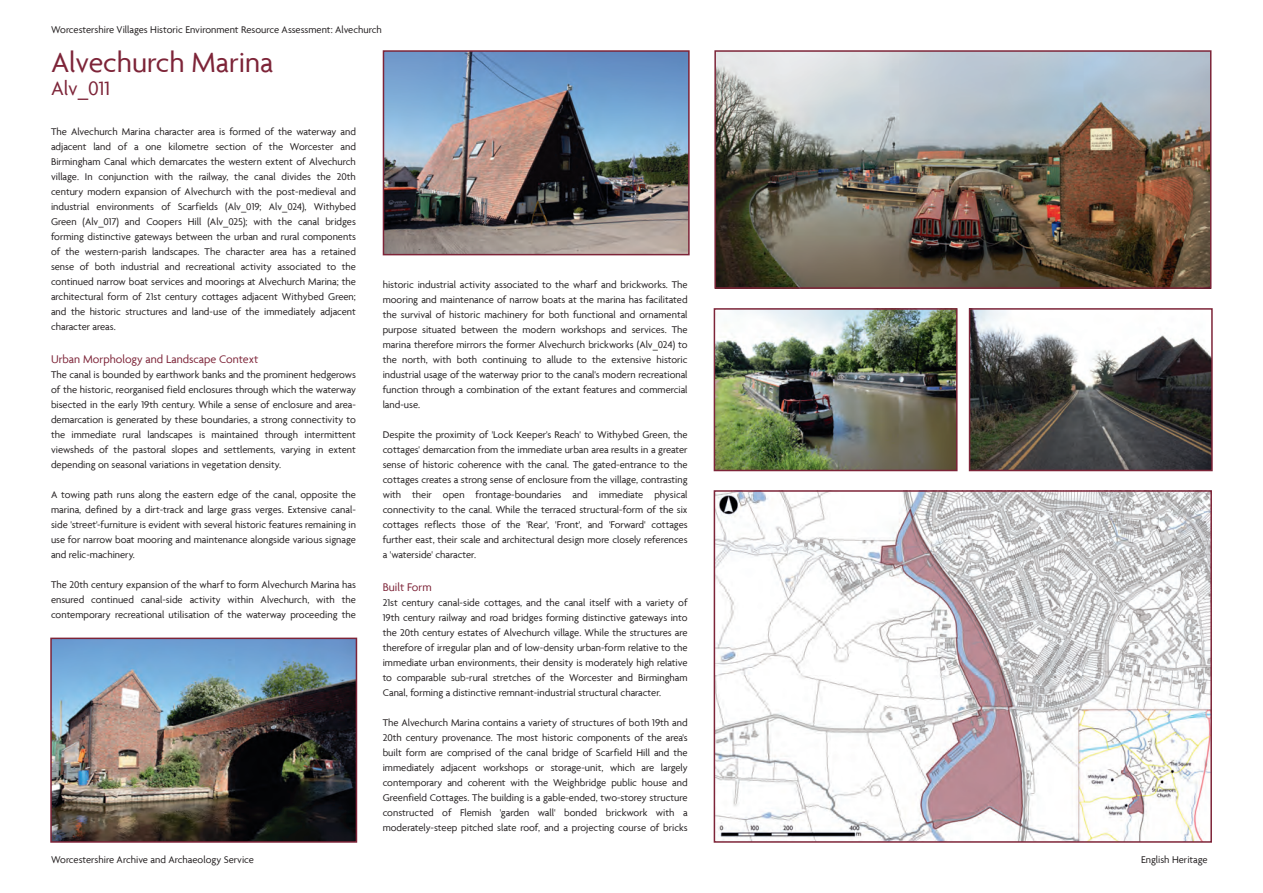
<style>
.page{position:relative;width:1263px;height:893px;background:#fff}
.page>*{position:absolute;margin:0;border:0;box-sizing:border-box;transform-origin:0 0}
.t1{font:30px "Agenda";color:#7d2438}
.t2{font:21px "Agenda";color:#7d2438}
.t3{font:12px "Agenda";color:#7d2438}
.t4{font:10.5px/15px "Agenda";color:#231f20;text-align:justify}
</style>
<div class="page">
<img style="left:717px;top:53px;width:491px;height:233px">
<div style="left:714px;top:50px;width:497px;height:239px;border:2px solid #7d2438"></div>
<img style="left:972px;top:311px;width:238px;height:157px">
<div style="left:969px;top:308px;width:244px;height:163px;border:2px solid #7d2438"></div>
<img style="left:386px;top:53px;width:301px;height:199px">
<div style="left:383px;top:50px;width:307px;height:205px;border:2px solid #7d2438"></div>
<img style="left:53px;top:641px;width:301px;height:199px">
<div style="left:50px;top:638px;width:307px;height:205px;border:2px solid #7d2438"></div>
<img style="left:717px;top:493px;width:492px;height:347px">
<div style="left:714px;top:490px;width:498px;height:353px;border:2px solid #7d2438"></div>
<img style="left:717px;top:311px;width:237px;height:157px">
<div style="left:714px;top:308px;width:243px;height:163px;border:2px solid #7d2438"></div>
<p class="t4" style="left:51px;top:22px;width:332px">Worcestershire Villages Historic Environment Resource Assessment: Alvechurch</p>
<p class="t1" style="left:51px;top:45px;width:224px">Alvechurch Marina</p>
<p class="t2" style="left:51px;top:76px;width:60px">Alv_011</p>
<p class="t4" style="left:51px;top:124px;width:306px">The Alvechurch Marina character area is formed of the waterway and adjacent land of a one kilometre section of the Worcester and Birmingham Canal which demarcates the western extent of Alvechurch village. In conjunction with the railway, the canal divides the 20th century modern expansion of Alvechurch with the post-medieval and industrial environments of Scarfields (Alv_019; Alv_024), Withybed Green (Alv_017) and Coopers Hill (Alv_025); with the canal bridges forming distinctive gateways between the urban and rural components of the western-parish landscapes. The character area has a retained sense of both industrial and recreational activity associated to the continued narrow boat services and moorings at Alvechurch Marina; the architectural form of 21st century cottages adjacent Withybed Green; and the historic structures and land-use of the immediately adjacent character areas.</p>
<p class="t3" style="left:51px;top:352px;width:209px">Urban Morphology and Landscape Context</p>
<p class="t4" style="left:51px;top:367px;width:306px">The canal is bounded by earthwork banks and the prominent hedgerows of the historic, reorganised field enclosures through which the waterway bisected in the early 19th century. While a sense of enclosure and area&shy;demarcation is generated by these boundaries, a strong connectivity to the immediate rural landscapes is maintained through intermittent viewsheds of the pastoral slopes and settlements, varying in extent depending on seasonal variations in vegetation density.</p>
<p class="t4" style="left:51px;top:487px;width:306px">A towing path runs along the eastern edge of the canal, opposite the marina, defined by a dirt-track and large grass verges. Extensive canal&shy;side 'street'-furniture is evident with several historic features remaining in use for narrow boat mooring and maintenance alongside various signage and relic-machinery.</p>
<p class="t4" style="left:51px;top:577px;width:306px">The 20th century expansion of the wharf to form Alvechurch Marina has ensured continued canal-side activity within Alvechurch, with the contemporary recreational utilisation of the waterway proceeding the</p>
<p class="t4" style="left:383px;top:277px;width:306px">historic industrial activity associated to the wharf and brickworks. The mooring and maintenance of narrow boats at the marina has facilitated the survival of historic machinery for both functional and ornamental purpose situated between the modern workshops and services. The marina therefore mirrors the former Alvechurch brickworks (Alv_024) to the north, with both continuing to allude to the extensive historic industrial usage of the waterway prior to the canal's modern recreational function through a combination of the extant features and commercial land-use.</p>
<p class="t4" style="left:383px;top:427px;width:306px">Despite the proximity of 'Lock Keeper's Reach' to Withybed Green, the cottages' demarcation from the immediate urban area results in a greater sense of historic coherence with the canal. The gated-entrance to the cottages creates a strong sense of enclosure from the village, contrasting with their open frontage-boundaries and immediate physical connectivity to the canal. While the terraced structural-form of the six cottages reflects those of the 'Rear', 'Front', and 'Forward' cottages further east, their scale and architectural design more closely references a 'waterside' character.</p>
<p class="t3" style="left:383px;top:580px;width:50px">Built Form</p>
<p class="t4" style="left:383px;top:595px;width:306px">21st century canal-side cottages, and the canal itself with a variety of 19th century railway and road bridges forming distinctive gateways into the 20th century estates of Alvechurch village. While the structures are therefore of irregular plan and of low-density urban-form relative to the immediate urban environments, their density is moderately high relative to comparable sub-rural stretches of the Worcester and Birmingham Canal, forming a distinctive remnant-industrial structural character.</p>
<p class="t4" style="left:383px;top:715px;width:306px">The Alvechurch Marina contains a variety of structures of both 19th and 20th century provenance. The most historic components of the area's built form are comprised of the canal bridge of Scarfield Hill and the immediately adjacent workshops or storage-unit, which are largely contemporary and coherent with the Weighbridge public house and Greenfield Cottages. The building is a gable-ended, two-storey structure constructed of Flemish 'garden wall' bonded brickwork with a moderately-steep pitched slate roof, and a projecting course of bricks</p>
<p class="t4" style="left:51px;top:851px;width:204px">Worcestershire Archive and Archaeology Service</p>
<p class="t4" style="left:1141px;top:851px;width:68px">English Heritage</p>
</div>
